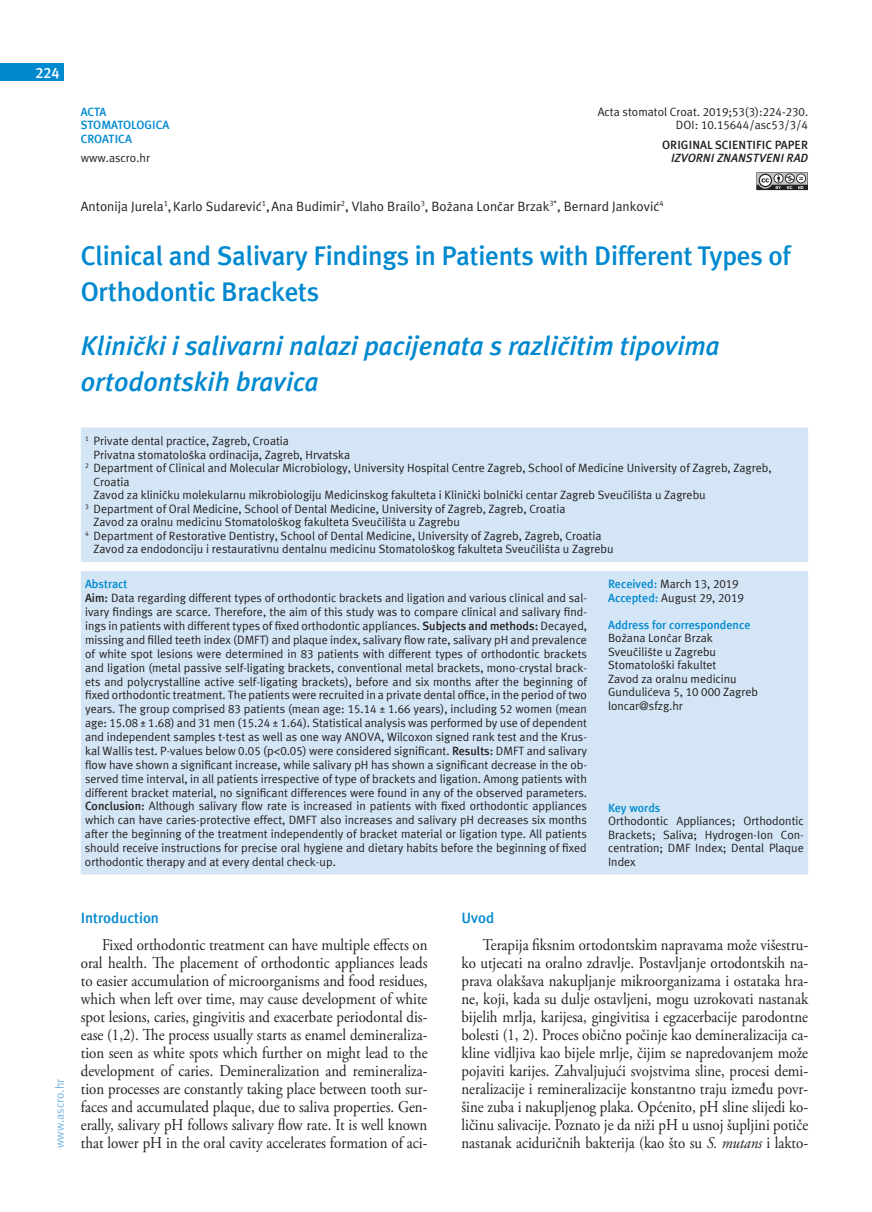
<style>
.page{position:relative;width:872px;height:1212px;background:#fff}
.page>*{position:absolute;margin:0;border:0;box-sizing:border-box;transform-origin:0 0}
.t1{font:700 27px/36px "Meta ASC";letter-spacing:-.01em;color:#0089cf}
.t2{font:italic 700 27px/36px "Meta ASC";color:#0089cf}
.t3{font:16.5px/18px "Adobe Garamond Pro";color:#231f20;text-align:justify;scale:.9 1}
.t4{font:700 15px "Meta ASC";color:#0089cf}
.t5{font:700 15px "Meta ASC";color:#fff}
.t6{font:13.5px "Meta ASC";color:#231f20}
.t7{font:12px/13.8px "Meta ASC";color:#231f20}
.t8{font:12px/13.5px "Meta ASC";color:#231f20}
.t9{font:700 12px/13.5px "Meta ASC";color:#0089cf}
.t10{font:700 12px "Meta ASC";letter-spacing:.005em;color:#231f20}
.t11{font:italic 700 12px "Meta ASC";letter-spacing:.005em;color:#231f20}
.t12{font:12px "Meta ASC";color:#77b6e4}
.s1{font-weight:700;color:#0089cf}
.s2{font-weight:700}
.s3{font-style:italic}
</style>
<div class="page">
<div style="left:0;top:64px;width:64px;height:17px;background:#0089cf"></div>
<div style="left:81px;top:427px;width:727px;height:447px;background:#d4e6f6"></div>
<div style="left:81px;top:562px;width:727px;height:8px;background:#fff"></div>
<svg style="left:756px;top:172px;width:52px;height:18px"></svg>
<p class="t5" style="left:35px;top:64px;width:26px">224</p>
<p class="t8" style="left:598px;top:105px;width:212px;text-align:right">Acta stomatol Croat. 2019;53(3):224-230.<br>DOI: 10.15644/asc53/3/4</p>
<p class="t10" style="left:662px;top:138px;width:147px">ORIGINAL SCIENTIFIC PAPER</p>
<p class="t11" style="left:671px;top:151px;width:139px">IZVORNI ZNANSTVENI RAD</p>
<p class="t6" style="left:81px;top:198px;width:584px">Antonija Jurela<sup>1</sup>,Karlo Sudarević<sup>1</sup>,Ana Budimir<sup>2</sup>, Vlaho Brailo<sup>3</sup>, Božana Lončar Brzak<sup>3*</sup>, Bernard Janković<sup>4</sup></p>
<h1 class="t1" style="left:81px;top:237px;width:711px">Clinical and Salivary Findings in Patients with Different Types of<br>Orthodontic Brackets</h1>
<h1 class="t2" style="left:81px;top:327px;width:640px">Klinički i salivarni nalazi pacijenata s različitim tipovima ortodontskih bravica</h1>
<p class="t9" style="left:81px;top:105px;width:90px">ACTA<br>STOMATOLOGICA<br>CROATICA</p>
<p class="t8" style="left:81px;top:151px;width:71px">www.ascro.hr</p>
<p class="t7" style="left:85px;top:434px;width:205px"><sup>1</sup> Private dental practice, Zagreb, Croatia</p>
<p class="t7" style="left:94px;top:448px;width:258px">Privatna stomatološka ordinacija, Zagreb, Hrvatska</p>
<p class="t7" style="left:85px;top:461px;width:688px"><sup>2</sup> Department of Clinical and Molecular Microbiology, University Hospital Centre Zagreb, School of Medicine University of Zagreb, Zagreb,</p>
<p class="t7" style="left:94px;top:475px;width:38px">Croatia</p>
<p class="t7" style="left:94px;top:488px;width:613px">Zavod za kliničku molekularnu mikrobiologiju Medicinskog fakulteta i Klinički bolnički centar Zagreb Sveučilišta u Zagrebu</p>
<p class="t7" style="left:85px;top:502px;width:482px"><sup>3</sup> Department of Oral Medicine, School of Dental Medicine, University of Zagreb, Zagreb, Croatia</p>
<p class="t7" style="left:94px;top:515px;width:368px">Zavod za oralnu medicinu Stomatološkog fakulteta Sveučilišta u Zagrebu</p>
<p class="t7" style="left:85px;top:529px;width:518px"><sup>4</sup> Department of Restorative Dentistry, School of Dental Medicine, University of Zagreb, Zagreb, Croatia</p>
<p class="t7" style="left:94px;top:542px;width:521px">Zavod za endodonciju i restaurativnu dentalnu medicinu Stomatološkog fakulteta Sveučilišta u Zagrebu</p>
<p class="t7" style="left:85px;top:577px;width:504px"><span class="s1">Abstract<br></span><span class="s2">Aim:</span> Data regarding different types of orthodontic brackets and ligation and various clinical and sal&shy;ivary findings are scarce. Therefore, the aim of this study was to compare clinical and salivary find&shy;ings in patients with different types of fixed orthodontic appliances. <span class="s2">Subjects and methods:</span> Decayed, missing and filled teeth index (DMFT) and plaque index, salivary flow rate, salivary pH and prevalence of white spot lesions were determined in 83 patients with different types of orthodontic brackets and ligation (metal passive self-ligating brackets, conventional metal brackets, mono-crystal brack&shy;ets and polycrystalline active self-ligating brackets), before and six months after the beginning of fixed orthodontic treatment. The patients were recruited in a private dental office, in the period of two years. The group comprised 83 patients (mean age: 15.14 ± 1.66 years), including 52 women (mean age: 15.08 ± 1.68) and 31 men (15.24 ± 1.64). Statistical analysis was performed by use of dependent and independent samples t-test as well as one way ANOVA, Wilcoxon signed rank test and the Krus&shy;kal Wallis test. P-values below 0.05 (p&lt;0.05) were considered significant. <span class="s2">Results:</span> DMFT and salivary flow have shown a significant increase, while salivary pH has shown a significant decrease in the ob&shy;served time interval, in all patients irrespective of type of brackets and ligation. Among patients with different bracket material, no significant differences were found in any of the observed parameters.<br><span class="s2">Conclusion:</span> Although salivary flow rate is increased in patients with fixed orthodontic appliances which can have caries-protective effect, DMFT also increases and salivary pH decreases six months after the beginning of the treatment independently of bracket material or ligation type. All patients should receive instructions for precise oral hygiene and dietary habits before the beginning of fixed orthodontic therapy and at every dental check-up.</p>
<p class="t8" style="left:608px;top:577px;width:137px"><span class="s1">Received:</span> March 13, 2019<br><span class="s1">Accepted:</span> August 29, 2019</p>
<p class="t9" style="left:608px;top:618px;width:144px">Address for correspondence</p>
<p class="t8" style="left:608px;top:631px;width:151px">Božana Lončar Brzak<br>Sveučilište u Zagrebu<br>Stomatološki fakultet<br>Zavod za oralnu medicinu<br>Gundulićeva 5, 10 000 Zagreb loncar@sfzg.hr</p>
<p class="t9" style="left:608px;top:801px;width:54px">Key words</p>
<p class="t7" style="left:608px;top:814px;width:197px;text-align:justify">Orthodontic Appliances; Orthodontic Brackets; Saliva; Hydrogen-Ion Con&shy;centration; DMF Index; Dental Plaque Index</p>
<p class="t12" style="left:53px;top:1148px;width:71px;rotate:-90deg">www.ascro.hr</p>
<p class="t4" style="left:81px;top:909px;width:80px">Introduction</p>
<p class="t3" style="left:81px;top:936px;width:387px;text-indent:21px">Fixed orthodontic treatment can have multiple effects on oral health. The placement of orthodontic appliances leads to easier accumulation of microorganisms and food residues, which when left over time, may cause development of white spot lesions, caries, gingivitis and exacerbate periodontal dis&shy;ease (1,2). The process usually starts as enamel demineraliza&shy;tion seen as white spots which further on might lead to the development of caries. Demineralization and remineraliza&shy;tion processes are constantly taking place between tooth sur&shy;faces and accumulated plaque, due to saliva properties. Gen&shy;erally, salivary pH follows salivary flow rate. It is well known that lower pH in the oral cavity accelerates formation of aci-</p>
<p class="t4" style="left:461px;top:909px;width:34px">Uvod</p>
<p class="t3" style="left:461px;top:936px;width:387px;text-indent:21px">Terapija fiksnim ortodontskim napravama može višestru&shy;ko utjecati na oralno zdravlje. Postavljanje ortodontskih na&shy;prava olakšava nakupljanje mikroorganizama i ostataka hra&shy;ne, koji, kada su dulje ostavljeni, mogu uzrokovati nastanak bijelih mrlja, karijesa, gingivitisa i egzacerbacije parodontne bolesti (1, 2). Proces obično počinje kao demineralizacija ca&shy;kline vidljiva kao bijele mrlje, čijim se napredovanjem može pojaviti karijes. Zahvaljujući svojstvima sline, procesi demi&shy;neralizacije i remineralizacije konstantno traju između povr&shy;šine zuba i nakupljenog plaka. Općenito, pH sline slijedi ko&shy;ličinu salivacije. Poznato je da niži pH u usnoj šupljini potiče nastanak aciduričnih bakterija (kao što su <span class="s3">S. mutans</span> i lakto-</p>
</div>
